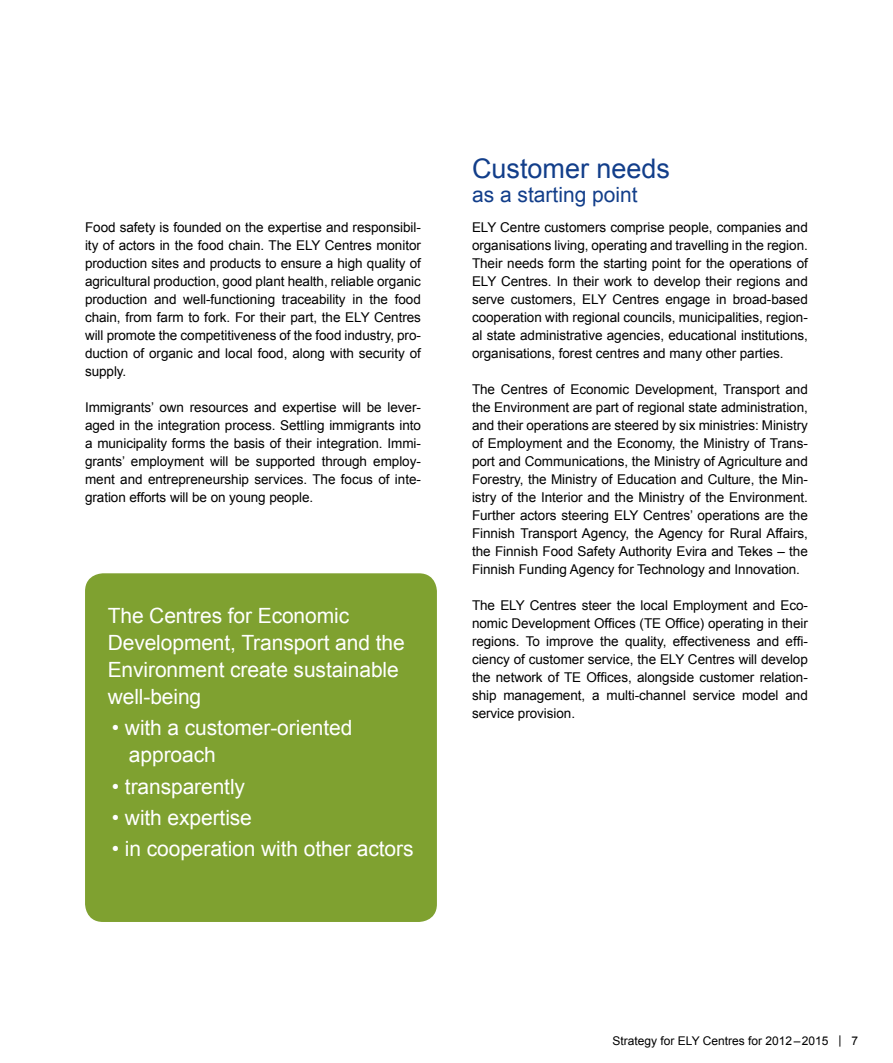
<style>
.page{position:relative;width:893px;height:1063px;background:#fff}
.page>*{position:absolute;margin:0;border:0;box-sizing:border-box;transform-origin:0 0}
.t1{font:27px "Arial";color:#123e8a}
.t2{font:21px/27px "Arial";letter-spacing:-.005em;color:#fff}
.t3{font:21px "Arial";color:#123e8a}
.t4{font:13.5px/18px "Arial";letter-spacing:-.005em;color:#000;text-align:justify}
.t5{font:12px "Arial";color:#000}
</style>
<div class="page">
<div style="left:85px;top:573px;width:352px;height:349px;background:#7fa130;border-radius:18px"></div>
<p class="t4" style="left:85px;top:219px;width:337px">Food safety is founded on the expertise and responsibil&shy;ity of actors in the food chain. The ELY Centres monitor production sites and products to ensure a high quality of agricultural production, good plant health, reliable organic production and well-functioning traceability in the food chain, from farm to fork. For their part, the ELY Centres will promote the competitiveness of the food industry, pro&shy;duction of organic and local food, along with security of supply.</p>
<p class="t4" style="left:85px;top:399px;width:337px">Immigrants’ own resources and expertise will be lever&shy;aged in the integration process. Settling immigrants into a municipality forms the basis of their integration. Immi&shy;grants’ employment will be supported through employ&shy;ment and entrepreneurship services. The focus of inte&shy;gration efforts will be on young people.</p>
<h2 class="t2" style="left:108px;top:603px;width:298px">The Centres for Economic<br>Development, Transport and the<br>Environment create sustainable well-being</h2>
<h2 class="t2" style="left:129px;top:715px;width:225px;text-indent:-17px">• with a customer-oriented approach</h2>
<h2 class="t2" style="left:112px;top:773px;width:135px">• transparently</h2>
<h2 class="t2" style="left:112px;top:804px;width:141px">• with expertise</h2>
<h2 class="t2" style="left:112px;top:836px;width:303px">• in cooperation with other actors</h2>
<h1 class="t1" style="left:472px;top:151px;width:200px">Customer needs</h1>
<h2 class="t3" style="left:472px;top:181px;width:167px">as a starting point</h2>
<p class="t4" style="left:472px;top:219px;width:337px">ELY Centre customers comprise people, companies and organisations living, operating and travelling in the region.<br>Their needs form the starting point for the operations of ELY Centres. In their work to develop their regions and serve customers, ELY Centres engage in broad-based cooperation with regional councils, municipalities, region&shy;al state administrative agencies, educational institutions, organisations, forest centres and many other parties.</p>
<p class="t4" style="left:472px;top:381px;width:337px">The Centres of Economic Development, Transport and the Environment are part of regional state administration, and their operations are steered by six ministries: Ministry of Employment and the Economy, the Ministry of Trans&shy;port and Communications, the Ministry of Agriculture and Forestry, the Ministry of Education and Culture, the Min&shy;istry of the Interior and the Ministry of the Environment.<br>Further actors steering ELY Centres’ operations are the Finnish Transport Agency, the Agency for Rural Affairs, the Finnish Food Safety Authority Evira and Tekes – the Finnish Funding Agency for Technology and Innovation.</p>
<p class="t4" style="left:472px;top:597px;width:337px">The ELY Centres steer the local Employment and Eco&shy;nomic Development Offices (TE Office) operating in their regions. To improve the quality, effectiveness and effi&shy;ciency of customer service, the ELY Centres will develop the network of TE Offices, alongside customer relation&shy;ship management, a multi-channel service model and service provision.</p>
<p class="t5" style="left:613px;top:1033px;width:247px">Strategy for ELY Centres for 2012–2015 | 7</p>
</div>
